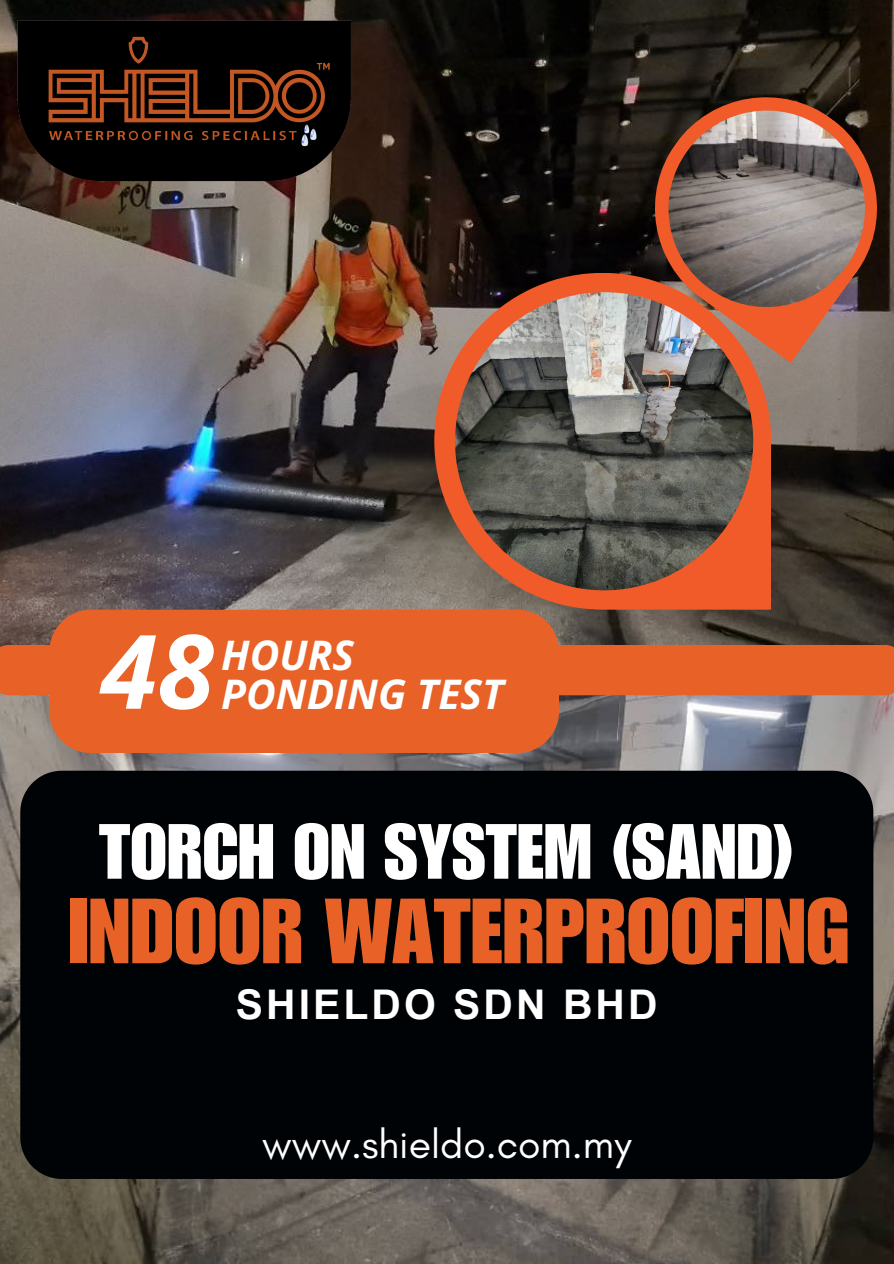
<style>
.page{position:relative;width:894px;height:1264px;background:#fff}
.page>*{position:absolute;margin:0;border:0;box-sizing:border-box;transform-origin:0 0}
.t1{font:italic 700 102.75px "Open Sans";color:#fff}
.t2{font:90.45px "Impact LT Std";color:#e86228}
.t3{font:76.5px "Impact LT Std";color:#fff}
.t4{font:40.95px "Glacial Indifference";color:#fff}
.t5{font:700 40.95px "Arial MT Pro";letter-spacing:.075em;color:#fff}
.t6{font:italic 700 40.65px/38.2px "Open Sans";color:#fff}
</style>
<div class="page">
<img style="left:0;top:0;width:893px;height:644px">
<img style="left:0;top:695px;width:893px;height:568px">
<img style="left:11px;top:1px;width:345px;height:198px">
<div style="left:20px;top:770px;width:853px;height:408px;background:#000305"></div>
<div style="left:0;top:644px;width:893px;height:51px;background:#e86228"></div>
<div style="left:49px;top:609px;width:510px;height:144px;background:#e86228"></div>
<svg style="left:434px;top:273px;width:337px;height:336px;background:#be5a38"></svg>
<img style="left:455px;top:292px;width:298px;height:298px;border-radius:50%">
<svg style="left:640px;top:82px;width:251px;height:281px;background:#734e40"></svg>
<img style="left:655px;top:110px;width:222px;height:197px">
<h3 class="t1" style="left:101px;top:599px;width:115px">48</h3>
<p class="t6" style="left:221px;top:635px;width:284px">HOURS<br>PONDING TEST</p>
<h2 class="t3" style="left:99px;top:824px;width:696px">TORCH ON SYSTEM (SAND)</h2>
<h3 class="t2" style="left:68px;top:898px;width:782px">INDOOR WATERPROOFING</h3>
<p class="t5" style="left:236px;top:989px;width:423px">SHIELDO SDN BHD</p>
<h1 class="t4" style="left:262px;top:1119px;width:370px">www.shieldo.com.my</h1>
</div>
